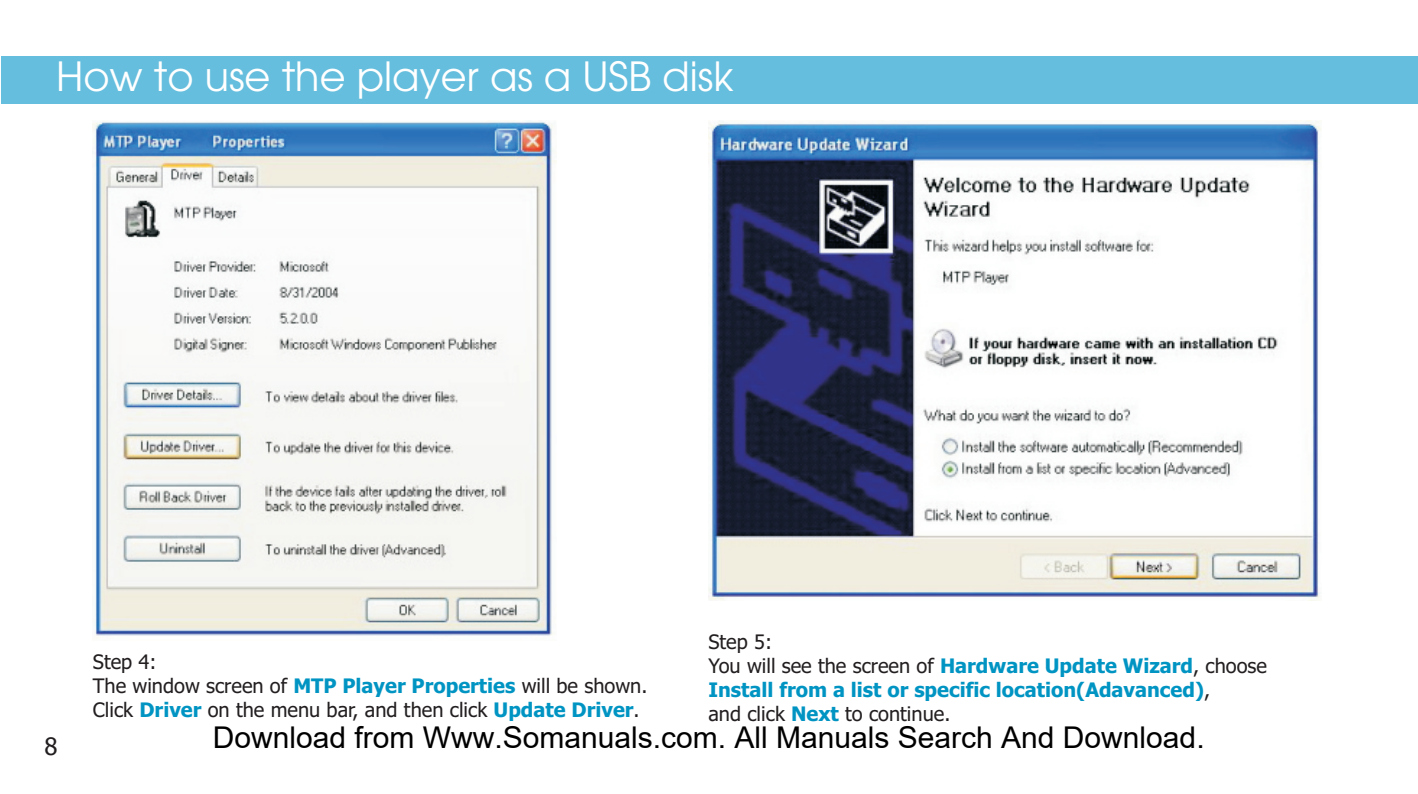
<style>
.page{position:relative;width:1418px;height:794px;background:#fff}
.page>*{position:absolute;margin:0;border:0;box-sizing:border-box;transform-origin:0 0}
.t1{font:40px "Avant Garde";color:#fff}
.t2{font:30px "Arial";color:#000}
.t3{font:24px "Tahoma";color:#231f20}
.t4{font:700 20px/24px "Tahoma";color:#0094c3}
.t5{font:20px/24px "Tahoma";color:#231f20}
.s1{font-weight:400;color:#231f20}
.s2{font-weight:700;color:#0094c3}
</style>
<div class="page">
<div style="left:1px;top:56px;width:1416px;height:48px;background:#65bedd"></div>
<img style="left:708px;top:120px;width:613px;height:480px">
<img style="left:93px;top:120px;width:463px;height:518px">
<h1 class="t1" style="left:56px;top:61px;width:679px">How to use the player as a USB disk</h1>
<p class="t3" style="left:44px;top:736px;width:15px">8</p>
<p class="t4" style="left:708px;top:631px;width:560px"><span class="s1">Step 5:<br>You will see the screen of</span> Hardware Update Wizard<span class="s1">, choose </span>Install from a list or specific location(Adavanced)<span class="s1">,<br>and click</span> Next <span class="s1">to continue.</span></p>
<p class="t5" style="left:93px;top:651px;width:556px">Step 4:<br>The window screen of <span class="s2">MTP Player Properties</span> will be shown.<br>Click <span class="s2">Driver</span> on the menu bar, and then click <span class="s2">Update Driver</span>.</p>
<h2 class="t2" style="left:213px;top:720px;width:993px">Download from Www.Somanuals.com. All Manuals Search And Download.</h2>
</div>
